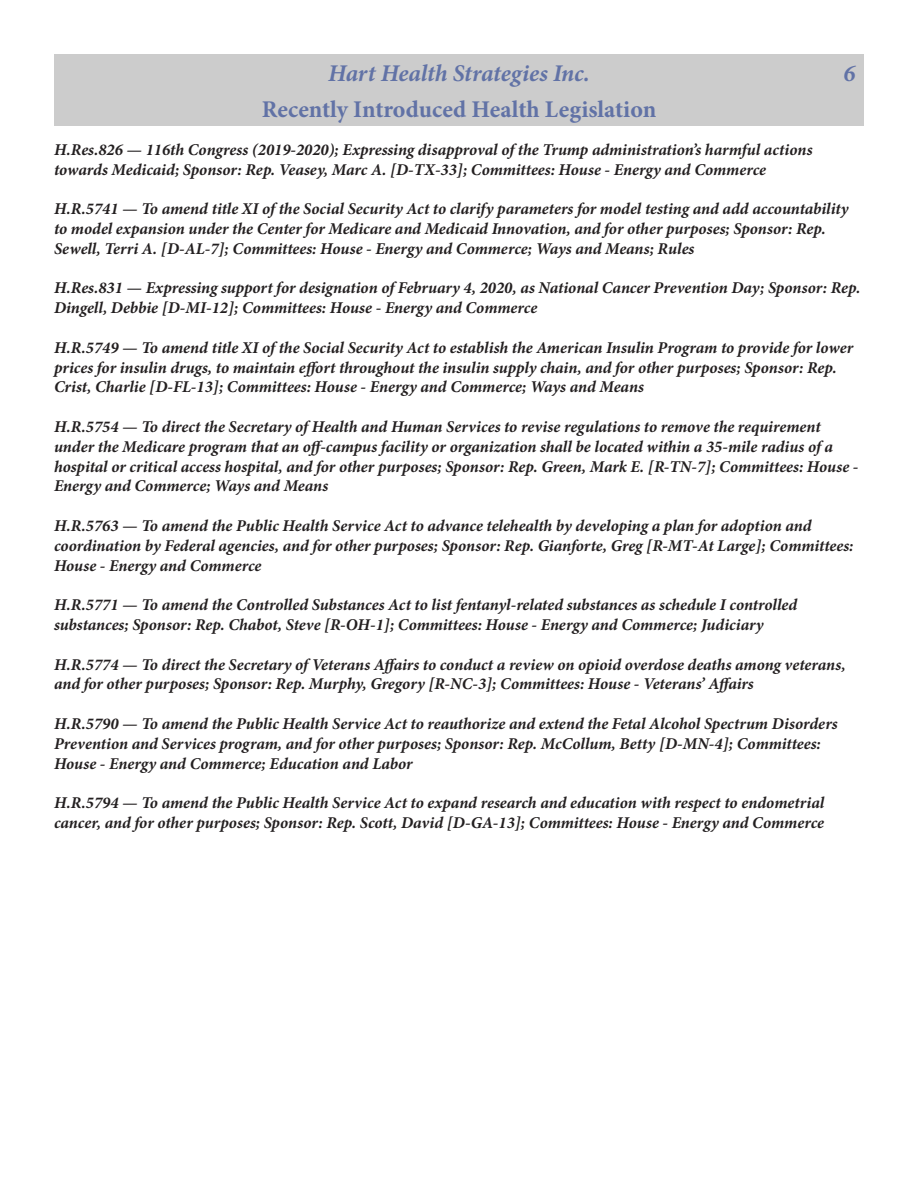
<style>
.page{position:relative;width:918px;height:1188px;background:#fff}
.page>*{position:absolute;margin:0;border:0;box-sizing:border-box;transform-origin:0 0}
.t1{font:700 24px "Minion Pro";color:#6172a6}
.t2{font:italic 700 24px "Minion Pro";letter-spacing:-.005em;color:#6172a6}
.t3{font:italic 700 16.5px/19.8px "Minion Pro";letter-spacing:-.005em;color:#231f20}
</style>
<div class="page">
<div style="left:54px;top:54px;width:810px;height:36px;background:#ccc"></div>
<div style="left:54px;top:90px;width:810px;height:36px;background:#ccc"></div>
<p class="t2" style="left:328px;top:59px;width:263px">Hart Health Strategies Inc.</p>
<p class="t2" style="left:844px;top:59px;width:13px">6</p>
<p class="t1" style="left:262px;top:95px;width:396px">Recently Introduced Health Legislation</p>
<p class="t3" style="left:54px;top:140px;width:760px">H.Res.826 — 116th Congress (2019-2020); Expressing disapproval of the Trump administration’s harmful actions towards Medicaid; Sponsor: Rep. Veasey, Marc A. [D-TX-33]; Committees: House - Energy and Commerce</p>
<p class="t3" style="left:54px;top:200px;width:796px">H.R.5741 — To amend title XI of the Social Security Act to clarify parameters for model testing and add accountability to model expansion under the Center for Medicare and Medicaid Innovation, and for other purposes; Sponsor: Rep.<br>Sewell, Terri A. [D-AL-7]; Committees: House - Energy and Commerce; Ways and Means; Rules</p>
<p class="t3" style="left:54px;top:279px;width:808px">H.Res.831 — Expressing support for designation of February 4, 2020, as National Cancer Prevention Day; Sponsor: Rep.<br>Dingell, Debbie [D-MI-12]; Committees: House - Energy and Commerce</p>
<p class="t3" style="left:54px;top:338px;width:801px">H.R.5749 — To amend title XI of the Social Security Act to establish the American Insulin Program to provide for lower prices for insulin drugs, to maintain effort throughout the insulin supply chain, and for other purposes; Sponsor: Rep.<br>Crist, Charlie [D-FL-13]; Committees: House - Energy and Commerce; Ways and Means</p>
<p class="t3" style="left:54px;top:417px;width:806px">H.R.5754 — To direct the Secretary of Health and Human Services to revise regulations to remove the requirement under the Medicare program that an off-campus facility or organization shall be located within a 35-mile radius of a hospital or critical access hospital, and for other purposes; Sponsor: Rep. Green, Mark E. [R-TN-7]; Committees: House - Energy and Commerce; Ways and Means</p>
<p class="t3" style="left:54px;top:516px;width:801px">H.R.5763 — To amend the Public Health Service Act to advance telehealth by developing a plan for adoption and coordination by Federal agencies, and for other purposes; Sponsor: Rep. Gianforte, Greg [R-MT-At Large]; Committees:<br>House - Energy and Commerce</p>
<p class="t3" style="left:54px;top:596px;width:745px">H.R.5771 — To amend the Controlled Substances Act to list fentanyl-related substances as schedule I controlled substances; Sponsor: Rep. Chabot, Steve [R-OH-1]; Committees: House - Energy and Commerce; Judiciary</p>
<p class="t3" style="left:54px;top:655px;width:793px">H.R.5774 — To direct the Secretary of Veterans Affairs to conduct a review on opioid overdose deaths among veterans, and for other purposes; Sponsor: Rep. Murphy, Gregory [R-NC-3]; Committees: House - Veterans’ Affairs</p>
<p class="t3" style="left:54px;top:714px;width:785px">H.R.5790 — To amend the Public Health Service Act to reauthorize and extend the Fetal Alcohol Spectrum Disorders<br>Prevention and Services program, and for other purposes; Sponsor: Rep. McCollum, Betty [D-MN-4]; Committees:<br>House - Energy and Commerce; Education and Labor</p>
<p class="t3" style="left:54px;top:794px;width:772px">H.R.5794 — To amend the Public Health Service Act to expand research and education with respect to endometrial cancer, and for other purposes; Sponsor: Rep. Scott, David [D-GA-13]; Committees: House - Energy and Commerce</p>
</div>
